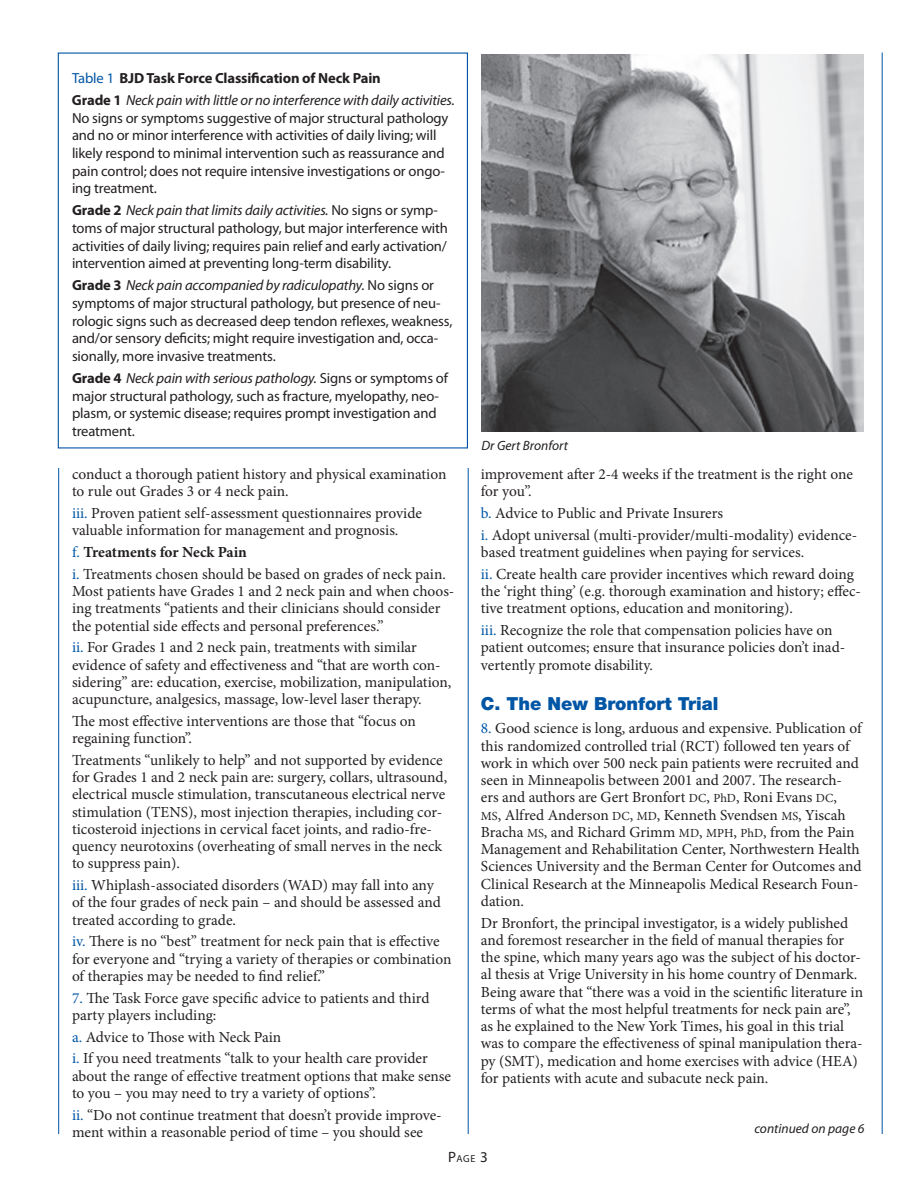
<style>
.page{position:relative;width:918px;height:1188px;background:#fff}
.page>*{position:absolute;margin:0;border:0;box-sizing:border-box;transform-origin:0 0}
.t1{font:900 18px "Helvetica Neue";color:#0155a5}
.t2{font:15.3px/17.2px "Minion Pro";color:#231f20}
.t3{font:14.7px/17.7px "Myriad Pro";letter-spacing:-.01em;color:#231f20}
.t4{font:italic 14.7px/22.2px "Myriad Pro";letter-spacing:-.01em;color:#231f20}
.t5{font:italic 13.5px "Myriad Pro";color:#231f20}
.t6{font:10.2px "Myriad Pro";color:#231f20}
.s1{font-style:normal;color:#0155a5}
.s2{font-weight:700;font-style:normal}
.s3{font-weight:700}
.s4{font-style:italic}
.s5{color:#0155a5}
.s6{font-size:12.3px}
.s7{font-size:15px}
</style>
<div class="page">
<hr style="left:882px;top:52px;width:1px;height:1082px;background:#0155a5">
<hr style="left:58px;top:468px;width:1px;height:666px;background:#0155a5">
<hr style="left:468px;top:468px;width:1px;height:666px;background:#0155a5">
<img style="left:482px;top:54px;width:382px;height:378px">
<p class="t4" style="left:72px;top:67px;width:384px"><span class="s1">Table 1</span> <span class="s2">BJD Task Force Classification of Neck Pain<br>Grade 1</span> Neck pain with little or no interference with daily activities.</p>
<p class="t3" style="left:72px;top:109px;width:378px">No signs or symptoms suggestive of major structural pathology and no or minor interference with activities of daily living; will likely respond to minimal intervention such as reassurance and pain control; does not require intensive investigations or ongo&shy;ing treatment.</p>
<p class="t3" style="left:72px;top:201px;width:378px"><span class="s3">Grade 2</span> <span class="s4">Neck pain that limits daily activities.</span> No signs or symp&shy;toms of major structural pathology, but major interference with activities of daily living; requires pain relief and early activation/ intervention aimed at preventing long-term disability.</p>
<p class="t3" style="left:72px;top:276px;width:382px"><span class="s3">Grade 3</span> <span class="s4">Neck pain accompanied by radiculopathy.</span> No signs or symptoms of major structural pathology, but presence of neu&shy;rologic signs such as decreased deep tendon reflexes, weakness, and/or sensory deficits; might require investigation and, occa&shy;sionally, more invasive treatments.</p>
<p class="t3" style="left:72px;top:369px;width:378px"><span class="s3">Grade 4</span> <span class="s4">Neck pain with serious pathology.</span> Signs or symptoms of major structural pathology, such as fracture, myelopathy, neo&shy;plasm, or systemic disease; requires prompt investigation and treatment.</p>
<p class="t2" style="left:72px;top:466px;width:376px">conduct a thorough patient history and physical examination to rule out Grades 3 or 4 neck pain.</p>
<p class="t2" style="left:72px;top:505px;width:352px"><span class="s5">iii.</span> Proven patient self-assessment questionnaires provide valuable information for management and prognosis.</p>
<p class="t2" style="left:72px;top:541px;width:375px;line-height:21.8px"><span class="s5">f.</span> <span class="s3">Treatments for Neck Pain<br></span><span class="s5">i.</span> Treatments chosen should be based on grades of neck pain.</p>
<p class="t2" style="left:72px;top:583px;width:384px">Most patients have Grades 1 and 2 neck pain and when choos&shy;ing treatments “patients and their clinicians should consider the potential side effects and personal preferences.”</p>
<p class="t2" style="left:72px;top:639px;width:381px"><span class="s5">ii.</span> For Grades 1 and 2 neck pain, treatments with similar evidence of safety and effectiveness and “that are worth con&shy;sidering” are: education, exercise, mobilization, manipulation, acupuncture, analgesics, massage, low-level laser therapy.</p>
<p class="t2" style="left:72px;top:712px;width:345px">The most effective interventions are those that “focus on regaining function”.</p>
<p class="t2" style="left:72px;top:751px;width:377px">Treatments “unlikely to help” and not supported by evidence for Grades 1 and 2 neck pain are: surgery, collars, ultrasound, electrical muscle stimulation, transcutaneous electrical nerve stimulation (TENS</p>
<p class="t2" style="left:72px;top:803px;width:372px;text-indent:116px">), most injection therapies, including cor&shy;ticosteroid injections in cervical facet joints, and radio-fre&shy;quency neurotoxins (overheating of small nerves in the neck to suppress pain).</p>
<p class="t2" style="left:72px;top:877px;width:370px"><span class="s5">iii.</span> Whiplash-associated disorders (WAD ) may fall into any of the four grades of neck pain – and should be assessed and treated according to grade.</p>
<p class="t2" style="left:72px;top:933px;width:381px"><span class="s5">iv.</span> There is no “best” treatment for neck pain that is effective for everyone and “trying a variety of therapies or combination of therapies may be needed to find relief.”</p>
<p class="t2" style="left:72px;top:989px;width:359px"><span class="s5">7.</span> The Task Force gave specific advice to patients and third party players including:</p>
<p class="t2" style="left:72px;top:1026px;width:357px;line-height:21.8px"><span class="s5">a.</span> Advice to Those with Neck Pain<br><span class="s5">i.</span> If you need treatments “talk to your health care provider</p>
<p class="t2" style="left:72px;top:1067px;width:381px">about the range of effective treatment options that make sense to you – you may need to try a variety of options”.</p>
<p class="t2" style="left:72px;top:1106px;width:371px"><span class="s5">ii.</span> “Do not continue treatment that doesn’t provide improve&shy;ment within a reasonable period of time – you should see</p>
<p class="t5" style="left:482px;top:437px;width:88px">Dr Gert Bronfort</p>
<p class="t2" style="left:481px;top:466px;width:374px">improvement after 2-4 weeks if the treatment is the right one for you”.</p>
<p class="t2" style="left:481px;top:502px;width:378px;line-height:21.8px"><span class="s5">b.</span> Advice to Public and Private Insurers<br><span class="s5">i.</span> Adopt universal (multi-provider/multi-modality) evidence-</p>
<p class="t2" style="left:481px;top:541px;width:375px;line-height:21.8px">based treatment guidelines when paying for services.<br><span class="s5">ii.</span> Create health care provider incentives which reward doing</p>
<p class="t2" style="left:481px;top:583px;width:382px">the ‘right thing’ (e.g. thorough examination and history; effec&shy;tive treatment options, education and monitoring).</p>
<p class="t2" style="left:481px;top:622px;width:366px"><span class="s5">iii.</span> Recognize the role that compensation policies have on patient outcomes; ensure that insurance policies don’t inad&shy;vertently promote disability.</p>
<p class="t1" style="left:481px;top:693px;width:239px">C. The New Bronfort Trial</p>
<p class="t2" style="left:481px;top:720px;width:382px"><span class="s5">8.</span> Good science is long, arduous and expensive. Publication of this randomized controlled trial (RCT</p>
<p class="t2" style="left:481px;top:737px;width:382px;text-indent:234px">) followed ten years of work in which over 500 neck pain patients were recruited and seen in Minneapolis between 2001 and 2007. The research&shy;ers and authors are Gert Bronfort <span class="s6">DC</span>, <span class="s6">PhD</span>, Roni Evans <span class="s6">DC</span>,<br><span class="s6">MS</span>, Alfred Anderson <span class="s6">DC</span>, <span class="s6">MD</span>, Kenneth Svendsen <span class="s6">MS</span>, Yiscah Bracha <span class="s6">MS</span>, and Richard Grimm <span class="s6">MD</span>, <span class="s6">MPH</span>, <span class="s6">PhD</span>, from the Pain Management and Rehabilitation Center, Northwestern Health Sciences University and the Berman Center for Outcomes and Clinical Research at the Minneapolis Medical Research Foun&shy;dation.</p>
<p class="t2" style="left:481px;top:914px;width:384px">Dr Bronfort, the principal investigator, is a widely published and foremost researcher in the field of manual therapies for the spine, which many years ago was the subject of his doctor&shy;al thesis at Vrige University in his home country of Denmark.<br>Being aware that “there was a void in the scientific literature in terms of what the most helpful treatments for neck pain are”, as he explained to the New York Times, his goal in this trial was to compare the effectiveness of spinal manipulation thera&shy;py (SMT), medication and home exercises with advice (HEA</p>
<p class="t2" style="left:853px;top:1052px;width:7px">)</p>
<p class="t2" style="left:481px;top:1069px;width:289px">for patients with acute and subacute neck pain.</p>
<p class="t5" style="left:754px;top:1120px;width:112px">continued on page 6</p>
<p class="t6" style="left:448px;top:1152px;width:29px"><span class="s7">P</span>age</p>
</div>
